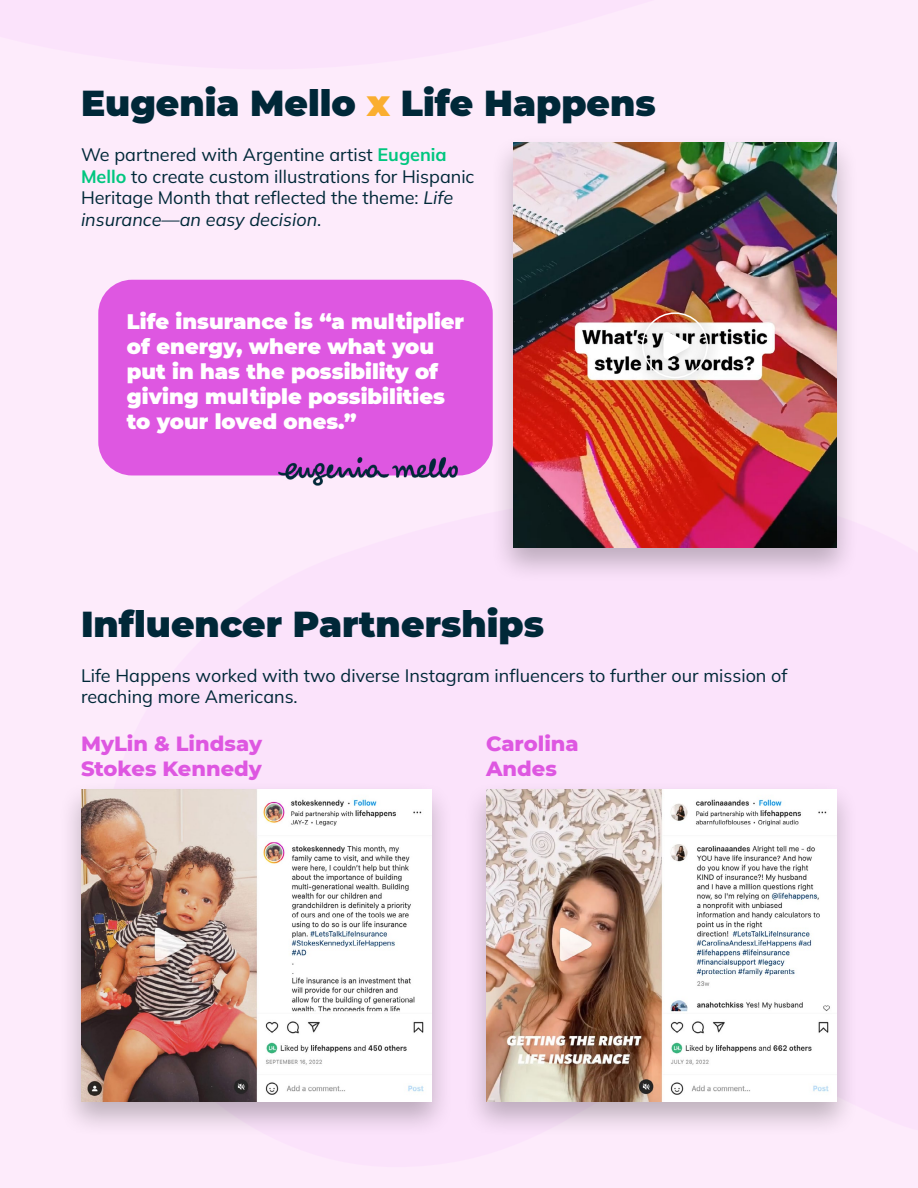
<style>
.page{position:relative;width:918px;height:1188px;background:#fdebfb}
.page>*{position:absolute;margin:0;border:0;box-sizing:border-box;transform-origin:0 0}
.t1{font:900 36px "Montserrat";color:#002838}
.t2{font:900 21px/25.2px "Montserrat";color:#fff}
.t3{font:800 21px/25.2px "Montserrat";color:#de57e1}
.t4{font:18px/21.6px "Mulish";color:#002838}
.s1{color:#faae30}
.s2{font-weight:700;color:#00c67f}
.s3{font-style:italic}
</style>
<div class="page">
<div style="left:490px;top:133px;width:370px;height:451px;background:#000;opacity:.25"></div>
<img style="left:513px;top:143px;width:324px;height:405px">
<div style="left:98px;top:280px;width:395px;height:195px;background:#de57e1;border-radius:34px"></div>
<img style="left:274px;top:457px;width:189px;height:29px">
<div style="left:58px;top:780px;width:397px;height:358px;background:#000;opacity:.25"></div>
<img style="left:81px;top:789px;width:351px;height:313px">
<div style="left:463px;top:780px;width:397px;height:358px;background:#000;opacity:.25"></div>
<img style="left:486px;top:789px;width:351px;height:313px">
<div style="left:627px;top:298px;width:96px;height:95px;background:#000;opacity:.75"></div>
<div style="left:642px;top:312px;width:66px;height:66px;border:2px solid #fff;border-radius:50%"></div>
<h1 class="t1" style="left:81px;top:76px;width:576px">Eugenia Mello <span class="s1">x</span> Life Happens</h1>
<p class="t4" style="left:81px;top:143px;width:395px">We partnered with Argentine artist <span class="s2">Eugenia Mello</span> to create custom illustrations for Hispanic Heritage Month that reflected the theme: <span class="s3">Life insurance—an easy decision</span>.</p>
<p class="t2" style="left:127px;top:307px;width:339px">Life insurance is “a multiplier of energy, where what you put in has the possibility of giving multiple possibilities to your loved ones.”</p>
<h1 class="t1" style="left:81px;top:597px;width:465px">Influencer Partnerships</h1>
<p class="t4" style="left:81px;top:664px;width:708px">Life Happens worked with two diverse Instagram influencers to further our mission of reaching more Americans.</p>
<p class="t3" style="left:81px;top:730px;width:183px">MyLin &amp; Lindsay<br>Stokes Kennedy</p>
<p class="t3" style="left:486px;top:730px;width:94px">Carolina<br>Andes</p>
</div>
